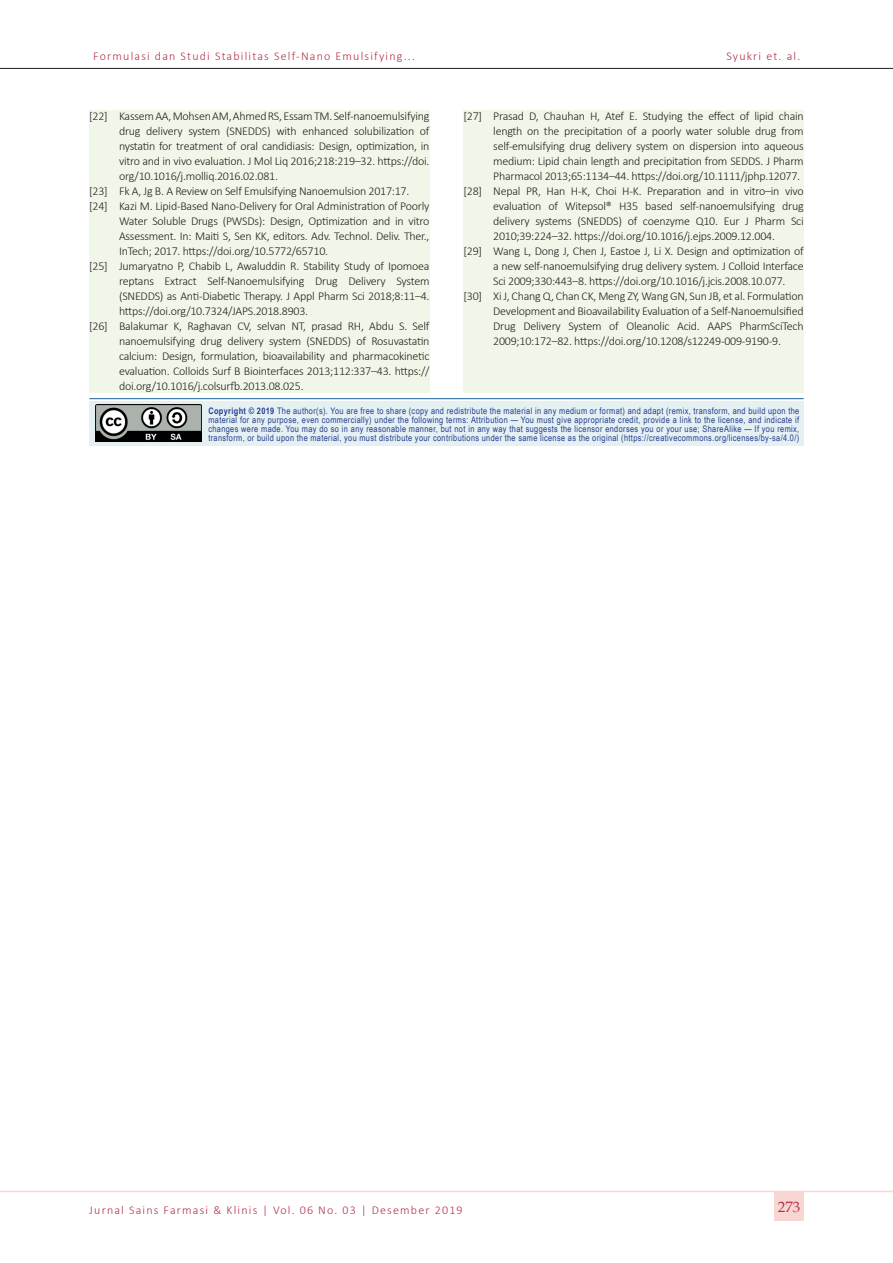
<style>
.page{position:relative;width:893px;height:1263px;background:#fff}
.page>*{position:absolute;margin:0;border:0;box-sizing:border-box;transform-origin:0 0}
.t1{font:15px "Book Antiqua";color:#b23247}
.t2{font:300 12px/15px "Calibri";letter-spacing:-.02em;color:#231f20;text-align:justify}
.t3{font:300 12px "Calibri";letter-spacing:.1em;color:#b23247}
.t4{font:9px/9px "Arial Narrow";letter-spacing:.04em;color:#253f8e;text-align:justify}
.s1{font-weight:700}
</style>
<div class="page">
<hr style="left:0;top:68px;width:893px;height:1px;background:#231f20">
<hr style="left:0;top:1191px;width:893px;height:1px;background:#f8d6d2">
<div style="left:774px;top:1191px;width:30px;height:30px;background:#f8d6d2"></div>
<div style="left:89px;top:401px;width:715px;height:45px;background:#e5f0f3"></div>
<hr style="left:89px;top:398px;width:715px;height:1px;background:#175d9e">
<img style="left:96px;top:404px;width:106px;height:38px">
<div style="left:89px;top:111px;width:340px;height:282px;background:#f1f7e8"></div>
<div style="left:463px;top:111px;width:341px;height:282px;background:#f1f7e8"></div>
<p class="t3" style="left:93px;top:49px;width:323px">Formulasi dan Studi Stabilitas Self-Nano Emulsifying...</p>
<p class="t3" style="left:726px;top:49px;width:75px">Syukri et. al.</p>
<p class="t2" style="left:119px;top:108px;width:312px;text-indent:-30px">[22] Kassem AA, Mohsen AM, Ahmed RS, Essam TM. Self-nanoemulsifying drug delivery system (SNEDDS) with enhanced solubilization of nystatin for treatment of oral candidiasis: Design, optimization, in vitro and in vivo evaluation. J Mol Liq 2016;218:219–32. https://doi. org/10.1016/j.molliq.2016.02.081.</p>
<p class="t2" style="left:89px;top:183px;width:322px">[23] Fk A, Jg B. A Review on Self Emulsifying Nanoemulsion 2017:17.</p>
<p class="t2" style="left:119px;top:198px;width:312px;text-indent:-30px">[24] Kazi M. Lipid‐Based Nano‐Delivery for Oral Administration of Poorly Water Soluble Drugs (PWSDs): Design, Optimization and in vitro Assessment. In: Maiti S, Sen KK, editors. Adv. Technol. Deliv. Ther., InTech; 2017. https://doi.org/10.5772/65710.</p>
<p class="t2" style="left:119px;top:258px;width:312px;text-indent:-30px">[25] Jumaryatno P, Chabib L, Awaluddin R. Stability Study of Ipomoea reptans Extract Self-Nanoemulsifying Drug Delivery System (SNEDDS) as Anti-Diabetic Therapy. J Appl Pharm Sci 2018;8:11–4. https://doi.org/10.7324/JAPS.2018.8903.</p>
<p class="t2" style="left:119px;top:318px;width:312px;text-indent:-30px">[26] Balakumar K, Raghavan CV, selvan NT, prasad RH, Abdu S. Self nanoemulsifying drug delivery system (SNEDDS) of Rosuvastatin calcium: Design, formulation, bioavailability and pharmacokinetic evaluation. Colloids Surf B Biointerfaces 2013;112:337–43. https:// doi.org/10.1016/j.colsurfb.2013.08.025.</p>
<p class="t2" style="left:493px;top:108px;width:312px;text-indent:-30px">[27] Prasad D, Chauhan H, Atef E. Studying the effect of lipid chain length on the precipitation of a poorly water soluble drug from self-emulsifying drug delivery system on dispersion into aqueous medium: Lipid chain length and precipitation from SEDDS. J Pharm Pharmacol 2013;65:1134–44. https://doi.org/10.1111/jphp.12077.</p>
<p class="t2" style="left:493px;top:183px;width:312px;text-indent:-30px">[28] Nepal PR, Han H-K, Choi H-K. Preparation and in vitro–in vivo evaluation of Witepsol® H35 based self-nanoemulsifying drug delivery systems (SNEDDS) of coenzyme Q10. Eur J Pharm Sci 2010;39:224–32. https://doi.org/10.1016/j.ejps.2009.12.004.</p>
<p class="t2" style="left:493px;top:243px;width:312px;text-indent:-30px">[29] Wang L, Dong J, Chen J, Eastoe J, Li X. Design and optimization of a new self-nanoemulsifying drug delivery system. J Colloid Interface Sci 2009;330:443–8. https://doi.org/10.1016/j.jcis.2008.10.077.</p>
<p class="t2" style="left:493px;top:288px;width:312px;text-indent:-30px">[30] Xi J, Chang Q, Chan CK, Meng ZY, Wang GN, Sun JB, et al. Formulation Development and Bioavailability Evaluation of a Self-Nanoemulsified Drug Delivery System of Oleanolic Acid. AAPS PharmSciTech 2009;10:172–82. https://doi.org/10.1208/s12249-009-9190-9.</p>
<p class="t4" style="left:208px;top:406px;width:592px"><span class="s1">Copyright © 2019</span> The author(s). You are free to share (copy and redistribute the material in any medium or format) and adapt (remix, transform, and build upon the material for any purpose, even commercially) under the following terms: Attribution — You must give appropriate credit, provide a link to the license, and indicate if changes were made. You may do so in any reasonable manner, but not in any way that suggests the licensor endorses you or your use; ShareAlike — If you remix, transform, or build upon the material, you must distribute your contributions under the same license as the original (https://creativecommons.org/licenses/by-sa/4.0/)</p>
<p class="t3" style="left:89px;top:1202px;width:375px">Jurnal Sains Farmasi &amp; Klinis | Vol. 06 No. 03 | Desember 2019</p>
<p class="t1" style="left:778px;top:1196px;width:24px">273</p>
</div>
